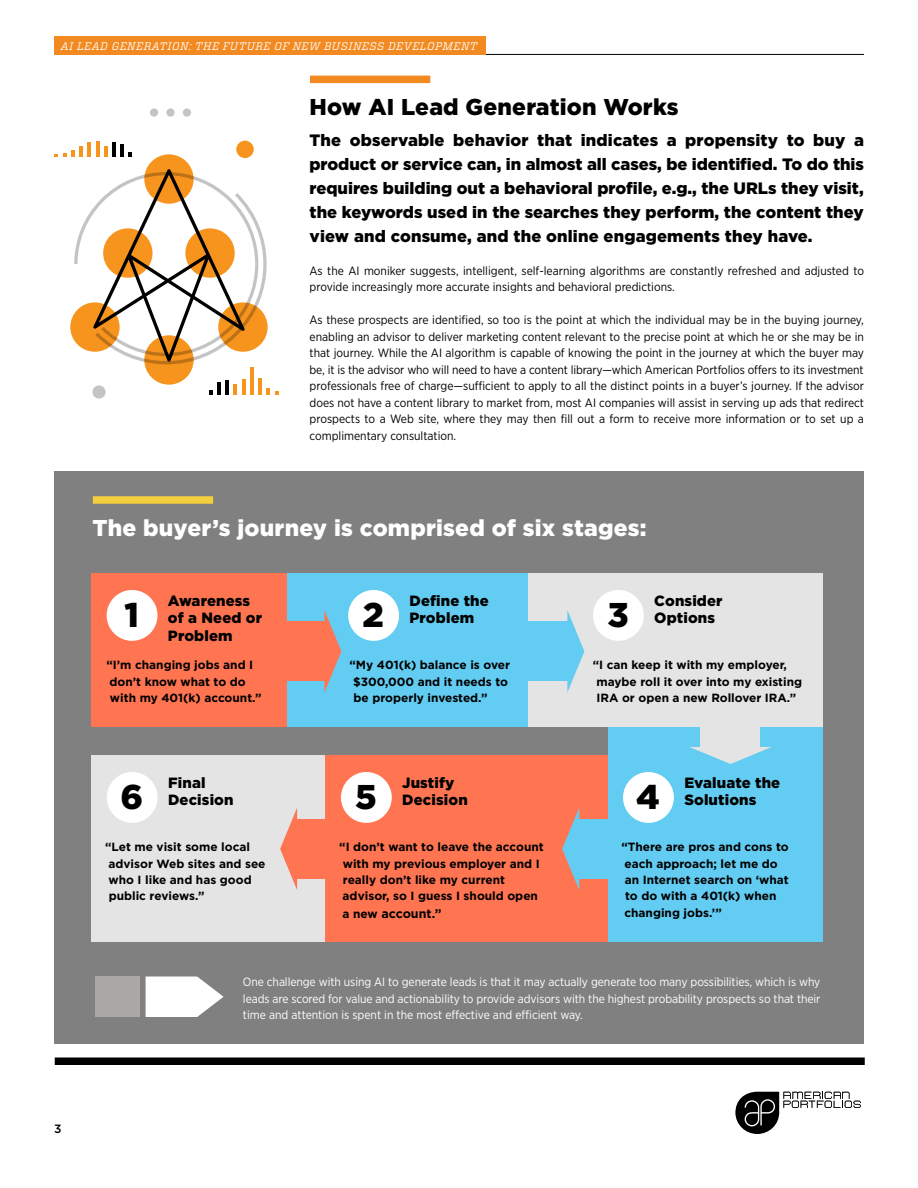
<style>
.page{position:relative;width:918px;height:1188px;background:#fff}
.page>*{position:absolute;margin:0;border:0;box-sizing:border-box;transform-origin:0 0}
.t1{font:900 34.35px "Gotham";color:#000}
.t2{font:900 22.95px "Gotham";letter-spacing:.01em;color:#fff}
.t3{font:900 22.95px "Gotham";letter-spacing:.01em;color:#000}
.t4{font:900 16.5px/24px "Gotham";letter-spacing:.01em;color:#000;text-align:justify}
.t5{font:900 14.85px/17.1px "Gotham";letter-spacing:.01em;color:#000}
.t6{font:700 12.45px "Gotham";color:#000}
.t7{font:12px/16.5px "Gotham Narrow";color:#000}
.t8{font:12px/16.5px "Gotham Narrow";color:#fff;text-align:justify}
.t9{font:500 12px "Gotham";color:#000}
.t10{font:700 11.85px/16.4px "Gotham";color:#000}
.t11{font:italic 10.95px "Vitesse";letter-spacing:.05em;color:#fff}
.s1{font-size:11.85px}
</style>
<div class="page">
<div style="left:55px;top:472px;width:809px;height:572px;background:#808080"></div>
<svg style="left:735px;top:1092px;width:126px;height:42px"></svg>
<hr style="left:54px;top:54px;width:810px;height:1px;background:#000">
<div style="left:55px;top:1058px;width:810px;height:7px;background:#000"></div>
<div style="left:310px;top:76px;width:120px;height:7px;background:#f28a21"></div>
<div style="left:93px;top:496px;width:120px;height:8px;background:#f5ce3e"></div>
<div style="left:54px;top:37px;width:432px;height:18px;background:#f28a21"></div>
<svg style="left:70px;top:302px;width:50px;height:50px"></svg>
<div style="left:144px;top:335px;width:50px;height:50px;background:#f7941e;border-radius:50%"></div>
<div style="left:144px;top:154px;width:50px;height:50px;background:#f7941e;border-radius:50%"></div>
<div style="left:236px;top:141px;width:18px;height:17px;background:#f7941e;border-radius:50%"></div>
<svg style="left:74px;top:169px;width:193px;height:195px"></svg>
<svg style="left:55px;top:151px;width:19px;height:6px"></svg>
<hr style="left:79px;top:146px;width:4px;height:11px;background:#f7941e">
<hr style="left:88px;top:143px;width:3px;height:14px;background:#f7941e">
<hr style="left:96px;top:141px;width:3px;height:16px;background:#f7941e">
<svg style="left:104px;top:146px;width:3px;height:11px"></svg>
<hr style="left:112px;top:143px;width:4px;height:14px;background:#000">
<svg style="left:121px;top:145px;width:11px;height:12px"></svg>
<svg style="left:267px;top:389px;width:11px;height:6px"></svg>
<hr style="left:258px;top:379px;width:4px;height:16px;background:#f7941e">
<hr style="left:250px;top:368px;width:4px;height:27px;background:#f7941e">
<hr style="left:242px;top:379px;width:3px;height:16px;background:#f7941e">
<svg style="left:234px;top:384px;width:3px;height:11px"></svg>
<hr style="left:226px;top:381px;width:3px;height:14px;background:#000">
<hr style="left:217px;top:382px;width:4px;height:13px;background:#000">
<svg style="left:209px;top:390px;width:3px;height:5px"></svg>
<div style="left:150px;top:108px;width:8px;height:9px;background:#c4c4c4;border-radius:50%"></div>
<div style="left:166px;top:108px;width:9px;height:9px;background:#c4c4c4;border-radius:50%"></div>
<div style="left:92px;top:385px;width:14px;height:14px;background:#c4c4c4;border-radius:50%"></div>
<div style="left:183px;top:108px;width:8px;height:9px;background:#c4c4c4;border-radius:50%"></div>
<div style="left:91px;top:573px;width:196px;height:154px;background:#ff7552"></div>
<div style="left:91px;top:755px;width:239px;height:187px;background:#e5e4e4"></div>
<div style="left:287px;top:573px;width:242px;height:154px;background:#63ccf2"></div>
<div style="left:528px;top:573px;width:295px;height:154px;background:#e5e4e4"></div>
<div style="left:608px;top:727px;width:215px;height:215px;background:#63ccf2"></div>
<div style="left:326px;top:755px;width:282px;height:187px;background:#ff7552"></div>
<div style="left:274px;top:621px;width:52px;height:60px;background:#ff7552"></div>
<div style="left:518px;top:621px;width:51px;height:60px;background:#63ccf2"></div>
<div style="left:700px;top:709px;width:60px;height:41px;background:#e5e4e4"></div>
<div style="left:576px;top:819px;width:52px;height:60px;background:#63ccf2"></div>
<div style="left:294px;top:819px;width:52px;height:60px;background:#ff7552"></div>
<svg style="left:324px;top:610px;width:17px;height:83px"></svg>
<svg style="left:567px;top:610px;width:17px;height:82px"></svg>
<svg style="left:690px;top:747px;width:81px;height:17px"></svg>
<svg style="left:562px;top:808px;width:17px;height:82px"></svg>
<svg style="left:280px;top:808px;width:17px;height:82px"></svg>
<div style="left:107px;top:590px;width:51px;height:51px;background:#fff;border-radius:50%"></div>
<div style="left:348px;top:590px;width:51px;height:51px;background:#fff;border-radius:50%"></div>
<div style="left:593px;top:590px;width:51px;height:51px;background:#fff;border-radius:50%"></div>
<div style="left:623px;top:772px;width:51px;height:51px;background:#fff;border-radius:50%"></div>
<div style="left:341px;top:772px;width:51px;height:51px;background:#fff;border-radius:50%"></div>
<div style="left:107px;top:772px;width:51px;height:51px;background:#fff;border-radius:50%"></div>
<svg style="left:146px;top:976px;width:78px;height:41px"></svg>
<div style="left:95px;top:976px;width:45px;height:41px;background:#a9a8a6"></div>
<p class="t11" style="left:61px;top:38px;width:418px">AI LEAD GENERATION: THE FUTURE OF NEW BUSINESS DEVELOPMENT</p>
<p class="t11" style="left:59px;top:38px;width:133px">THE HIRING DILEMMA</p>
<h2 class="t3" style="left:310px;top:91px;width:371px">How AI Lead Generation Works</h2>
<p class="t4" style="left:310px;top:128px;width:556px">The observable behavior that indicates a propensity to buy a product or service can, in almost all cases, be identified. To do this requires building out a behavioral profile, e.g., the URLs they visit, the keywords used in the searches they perform, the content they view and consume, and the online engagements they have.</p>
<p class="t7" style="left:310px;top:262px;width:556px">As the AI moniker suggests, intelligent, self-learning algorithms are constantly refreshed and adjusted to provide increasingly more accurate insights and behavioral predictions.</p>
<p class="t7" style="left:310px;top:312px;width:556px;text-align:justify">As these prospects are identified, so too is the point at which the individual may be in the buying journey, enabling an advisor to deliver marketing content relevant to the precise point at which he or she may be in that journey. While the AI algorithm is capable of knowing the point in the journey at which the buyer may be, it is the advisor who will need to have a content library—which American Portfolios offers to its investment professionals free of charge—sufficient to apply to all the distinct points in a buyer’s journey. If the advisor does not have a content library to market from, most AI companies will assist in serving up ads that redirect prospects to a Web site, where they may then fill out a form to receive more information or to set up a complimentary consultation.</p>
<h2 class="t2" style="left:92px;top:512px;width:556px">The buyer’s journey is comprised of six stages:</h2>
<p class="t5" style="left:168px;top:592px;width:96px">Awareness of a Need or<br>Problem</p>
<p class="t5" style="left:410px;top:592px;width:81px">Define the<br>Problem</p>
<p class="t5" style="left:654px;top:592px;width:70px">Consider<br>Options</p>
<h1 class="t1" style="left:124px;top:592px;width:16px">1</h1>
<h1 class="t1" style="left:363px;top:592px;width:23px">2</h1>
<h1 class="t1" style="left:607px;top:592px;width:23px">3</h1>
<p class="t10" style="left:106px;top:657px;width:157px">“I’m changing jobs and I don’t know what to do with my 401(k) account.”</p>
<p class="t10" style="left:350px;top:657px;width:162px">“My 401(k) balance is over $300,000 and it needs to be properly invested.”</p>
<p class="t10" style="left:596px;top:657px;width:207px;text-indent:-4px">“I can keep it with my employer, maybe roll it over into my existing<br>IRA or open a new Rollover IRA.”</p>
<p class="t5" style="left:402px;top:774px;width:67px">Justify<br>Decision</p>
<p class="t5" style="left:168px;top:774px;width:67px">Final<br>Decision</p>
<h1 class="t1" style="left:120px;top:774px;width:24px">6</h1>
<h1 class="t1" style="left:355px;top:774px;width:23px">5</h1>
<h1 class="t1" style="left:636px;top:774px;width:25px">4</h1>
<p class="t5" style="left:684px;top:774px;width:97px">Evaluate the<br>Solutions</p>
<p class="t10" style="left:105px;top:839px;width:162px">“Let me visit some local advisor Web sites and see who I like and has good public reviews.”</p>
<p class="t10" style="left:339px;top:839px;width:206px">“I don’t want to leave the account with my previous employer and I really don’t like my current advisor, so I guess I should open</p>
<p class="t6" style="left:343px;top:906px;width:100px"><span class="s1">a new</span> account.”</p>
<p class="t10" style="left:621px;top:839px;width:169px">“There are pros and cons to each approach; let me do an Internet search on ‘what to do with a 401(k) when changing jobs.’”</p>
<p class="t9" style="left:54px;top:1122px;width:9px">3</p>
<p class="t8" style="left:243px;top:973px;width:579px">One challenge with using AI to generate leads is that it may actually generate too many possibilities, which is why leads are scored for value and actionability to provide advisors with the highest probability prospects so that their time and attention is spent in the most effective and efficient way.</p>
</div>
